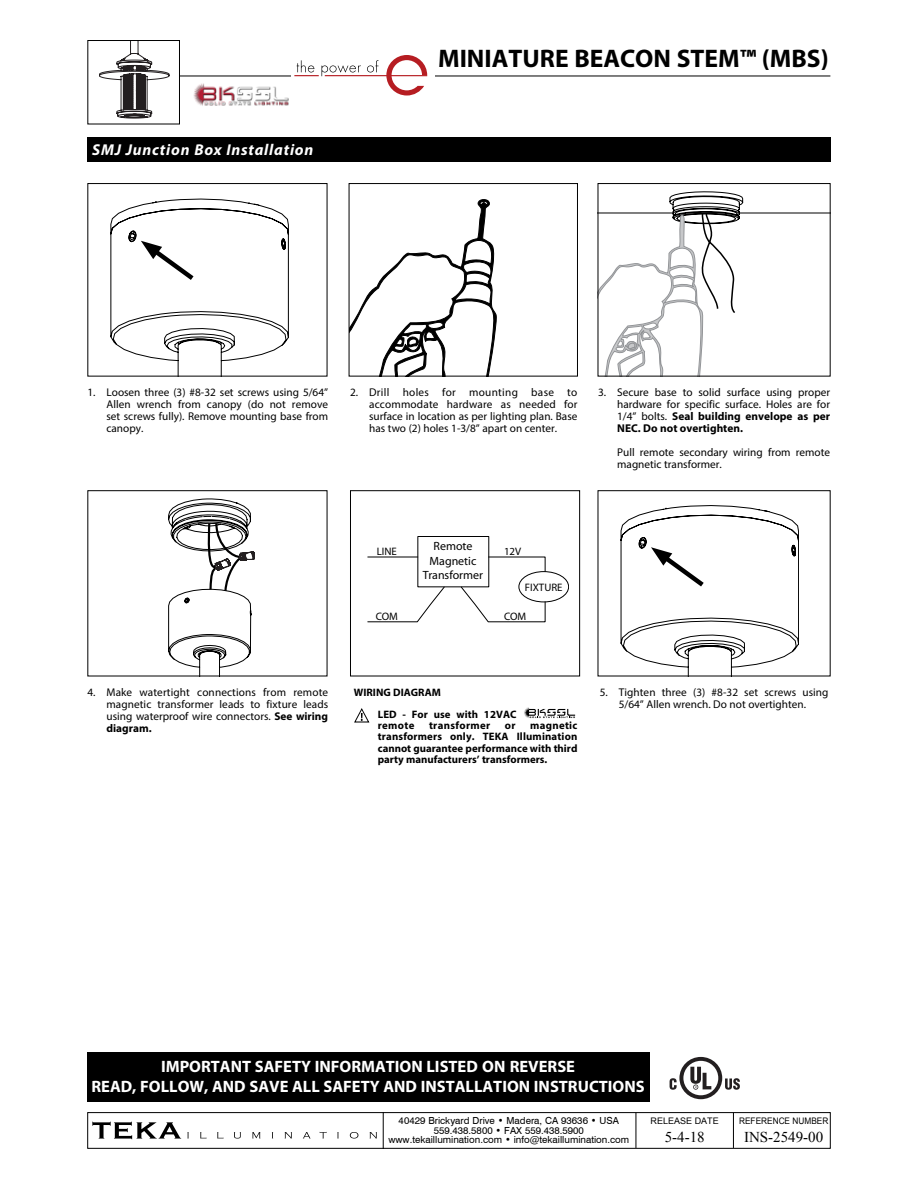
<style>
.page{position:relative;width:918px;height:1188px;background:#fff}
.page>*{position:absolute;margin:0;border:0;box-sizing:border-box;transform-origin:0 0}
.t1{font:700 25.5px "Myriad Pro";color:#000}
.t2{font:700 16.5px/19.8px "Myriad Pro";color:#fff;text-align:center}
.t3{font:italic 700 15.75px "Myriad Pro";letter-spacing:.05em;color:#fff}
.t4{font:15px "Times New Roman";color:#000}
.t5{font:12px/14.4px "Myriad";color:#000;text-align:center}
.t6{font:11.25px/12px "Myriad Pro";color:#000;text-align:justify}
.t7{font:700 10.8px/11.2px "Myriad Pro";color:#000}
.t8{font:10.8px "Myriad";color:#000}
.t9{font:700 10.8px "Myriad Pro";letter-spacing:.03em;color:#000}
.t10{font:9.75px/9.8px "Swiss 721 BT";color:#000;text-align:center}
.t11{font:9px "Arial";color:#000;scale:.92 1}
.t12{font:9px "Arial";color:#000}
.s1{font-weight:700}
</style>
<div class="page">
<div style="left:87px;top:1053px;width:562px;height:49px;background:#000"></div>
<svg style="left:92px;top:1122px;width:285px;height:17px"></svg>
<div style="left:87px;top:1112px;width:744px;height:37px;border:1px solid #000"></div>
<hr style="left:636px;top:1113px;width:1px;height:35px;background:#000">
<hr style="left:383px;top:1112px;width:1px;height:37px;background:#000">
<hr style="left:733px;top:1113px;width:1px;height:35px;background:#000">
<svg style="left:725px;top:1078px;width:15px;height:12px"></svg>
<svg style="left:679px;top:1057px;width:43px;height:42px"></svg>
<div style="left:683px;top:1061px;width:35px;height:34px;background:#fff;border-radius:50%"></div>
<svg style="left:690px;top:1067px;width:21px;height:23px"></svg>
<svg style="left:670px;top:1078px;width:7px;height:12px"></svg>
<div style="left:87px;top:138px;width:743px;height:24px;background:#000"></div>
<svg style="left:168px;top:499px;width:87px;height:175px"></svg>
<svg style="left:351px;top:199px;width:146px;height:175px"></svg>
<div style="left:349px;top:183px;width:229px;height:193px;border:1px solid #000"></div>
<hr style="left:739px;top:213px;width:91px;height:1px;background:#000">
<svg style="left:600px;top:192px;width:143px;height:182px"></svg>
<div style="left:598px;top:490px;width:233px;height:186px;border:1px solid #000"></div>
<svg style="left:621px;top:505px;width:178px;height:171px"></svg>
<div style="left:87px;top:183px;width:240px;height:193px;border:1px solid #000"></div>
<svg style="left:111px;top:199px;width:178px;height:177px"></svg>
<div style="left:417px;top:536px;width:72px;height:51px;border:1px solid #010101"></div>
<div style="left:519px;top:571px;width:50px;height:31px;border:1px solid #010101;border-radius:50%"></div>
<svg style="left:367px;top:556px;width:179px;height:67px"></svg>
<div style="left:350px;top:490px;width:230px;height:186px;border:1px solid #000"></div>
<hr style="left:94px;top:76px;width:736px;height:1px;background:#000">
<div style="left:291px;top:43px;width:143px;height:56px;background:#fff"></div>
<svg style="left:367px;top:60px;width:11px;height:12px"></svg>
<svg style="left:386px;top:55px;width:41px;height:41px"></svg>
<hr style="left:325px;top:75px;width:102px;height:1px;background:#b61d22">
<svg style="left:294px;top:60px;width:67px;height:16px"></svg>
<img style="left:191px;top:76px;width:100px;height:30px">
<svg style="left:524px;top:707px;width:51px;height:11px"></svg>
<svg style="left:354px;top:708px;width:16px;height:15px"></svg>
<div style="left:88px;top:41px;width:91px;height:83px;background:#fff"></div>
<svg style="left:99px;top:42px;width:70px;height:76px"></svg>
<div style="left:87px;top:40px;width:93px;height:84px;border:1px solid #000"></div>
<h3 class="t3" style="left:92px;top:140px;width:223px">SMJ Junction Box Installation</h3>
<h1 class="t1" style="left:438px;top:42px;width:392px">MINIATURE BEACON STEM™ (MBS)</h1>
<p class="t6" style="left:107px;top:386px;width:223px;text-indent:-19px">1. Loosen three (3) #8-32 set screws using 5/64” Allen wrench from canopy (do not remove set screws fully). Remove mounting base from canopy.</p>
<p class="t6" style="left:369px;top:386px;width:210px;text-indent:-19px">2. Drill holes for mounting base to accommodate hardware as needed for surface in location as per lighting plan. Base has two (2) holes 1-3/8” apart on center.</p>
<p class="t6" style="left:617px;top:386px;width:214px;text-indent:-19px">3. Secure base to solid surface using proper hardware for specific surface. Holes are for 1/4” bolts. <span class="s1">Seal building envelope as per NEC. Do not overtighten.</span></p>
<p class="t6" style="left:617px;top:446px;width:214px">Pull remote secondary wiring from remote magnetic transformer.</p>
<p class="t5" style="left:423px;top:539px;width:62px">Remote<br>Magnetic<br>Transformer</p>
<p class="t8" style="left:377px;top:546px;width:22px">LINE</p>
<p class="t8" style="left:504px;top:546px;width:19px">12V</p>
<p class="t8" style="left:376px;top:611px;width:24px">COM</p>
<p class="t8" style="left:525px;top:582px;width:39px">FIXTURE</p>
<p class="t8" style="left:504px;top:611px;width:24px">COM</p>
<p class="t6" style="left:107px;top:686px;width:223px;text-indent:-19px">4. Make watertight connections from remote magnetic transformer leads to fixture leads using waterproof wire connectors. <span class="s1">See wiring diagram.</span></p>
<p class="t7" style="left:378px;top:681px;width:140px;line-height:22px;text-indent:-24px">WIRING DIAGRAM<br>LED - For use with 12VAC</p>
<p class="t7" style="left:378px;top:720px;width:38px">remote</p>
<p class="t9" style="left:429px;top:719px;width:63px">transformer</p>
<p class="t7" style="left:505px;top:720px;width:12px">or</p>
<p class="t7" style="left:378px;top:720px;width:201px;text-align:justify;text-indent:152px">magnetic transformers only. TEKA Illumination cannot guarantee performance with third party manufacturers’ transformers.</p>
<p class="t6" style="left:600px;top:686px;width:230px;text-align:center">5. Tighten three (3) #8-32 set screws using<br>5/64” Allen wrench. Do not overtighten.</p>
<h2 class="t2" style="left:91px;top:1056px;width:555px">IMPORTANT SAFETY INFORMATION LISTED ON REVERSE<br>READ, FOLLOW, AND SAVE ALL SAFETY AND INSTALLATION INSTRUCTIONS</h2>
<p class="t10" style="left:388px;top:1116px;width:242px">40429 Brickyard Drive • Madera, CA 93636 • USA<br>559.438.5800 • FAX 559.438.5900 www.tekaillumination.com • info@tekaillumination.com</p>
<p class="t11" style="left:739px;top:1115px;width:99px">REFERENCE NUMBER</p>
<p class="t12" style="left:651px;top:1115px;width:70px">RELEASE DATE</p>
<h3 class="t4" style="left:665px;top:1127px;width:41px">5-4-18</h3>
<h3 class="t4" style="left:744px;top:1127px;width:81px">INS-2549-00</h3>
</div>
